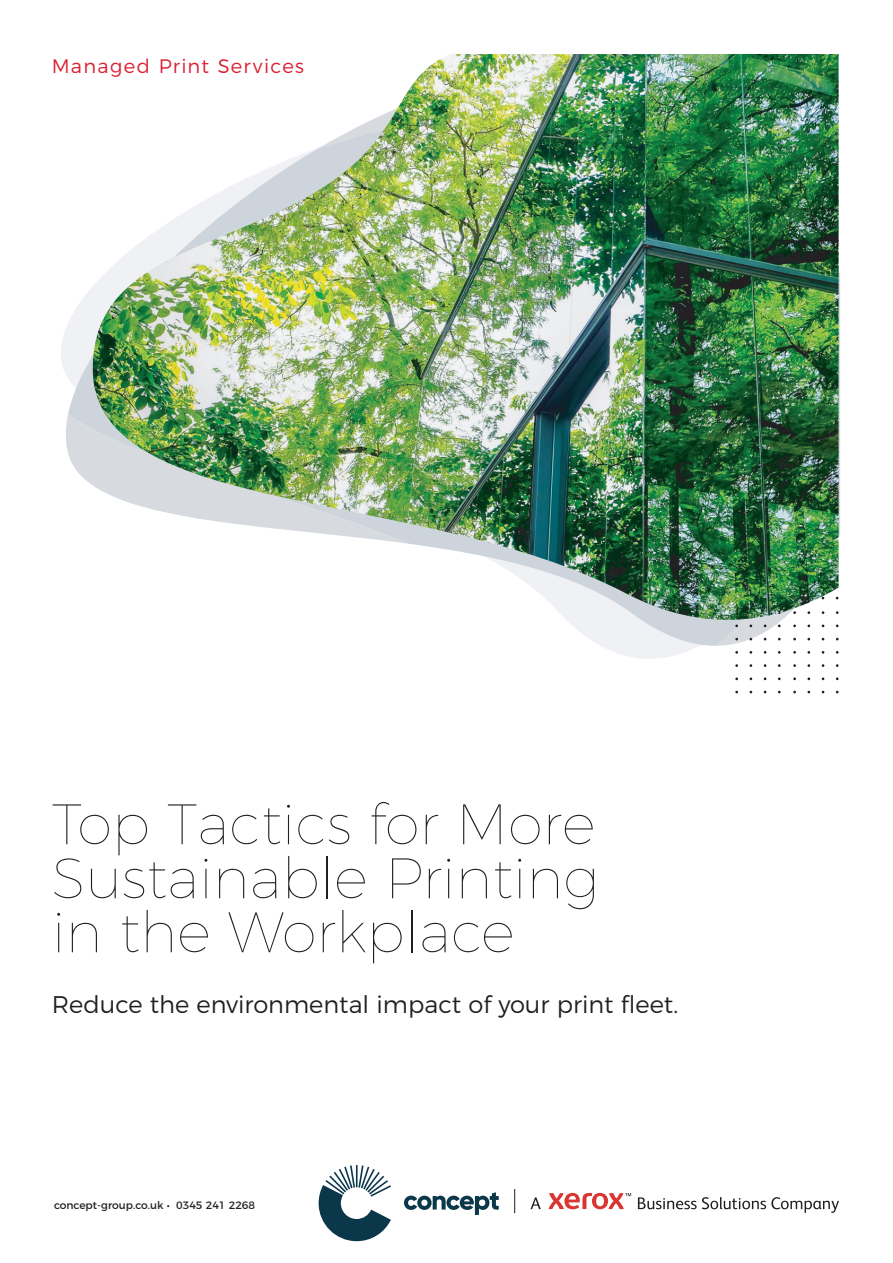
<style>
.page{position:relative;width:893px;height:1263px;background:#fff}
.page>*{position:absolute;margin:0;border:0;box-sizing:border-box;transform-origin:0 0}
.t1{font:100 57px/54px "Montserrat";color:#231f20;text-align:justify}
.t2{font:300 24.15px "Montserrat";color:#231f20}
.Business_Segment{font:300 19.5px "Montserrat";letter-spacing:.065em;color:#db1e30}
.t3{font:10.65px "Montserrat";color:#231f20}
</style>
<div class="page">
<svg style="left:68px;top:288px;width:757px;height:358px"></svg>
<img style="left:92px;top:54px;width:747px;height:575px">
<svg style="left:549px;top:1193px;width:82px;height:16px"></svg>
<svg style="left:638px;top:1197px;width:112px;height:12px"></svg>
<svg style="left:752px;top:1197px;width:28px;height:12px"></svg>
<svg style="left:781px;top:1201px;width:31px;height:12px"></svg>
<svg style="left:813px;top:1201px;width:26px;height:12px"></svg>
<svg style="left:531px;top:1197px;width:10px;height:12px"></svg>
<svg style="left:514px;top:1189px;width:1px;height:24px"></svg>
<svg style="left:404px;top:1192px;width:95px;height:23px"></svg>
<svg style="left:319px;top:1165px;width:72px;height:76px"></svg>
<p class="Business_Segment" style="left:52px;top:51px;width:254px">Managed Print Services</p>
<p class="t1" style="left:52px;top:792px;width:549px">Top Tactics for More Sustainable Printing in the Workplace</p>
<p class="t2" style="left:52px;top:986px;width:628px">Reduce the environmental impact of your print fleet.</p>
<p class="t3" style="left:54px;top:1197px;width:203px">concept-group.co.uk • 0345 241 2268</p>
</div>
